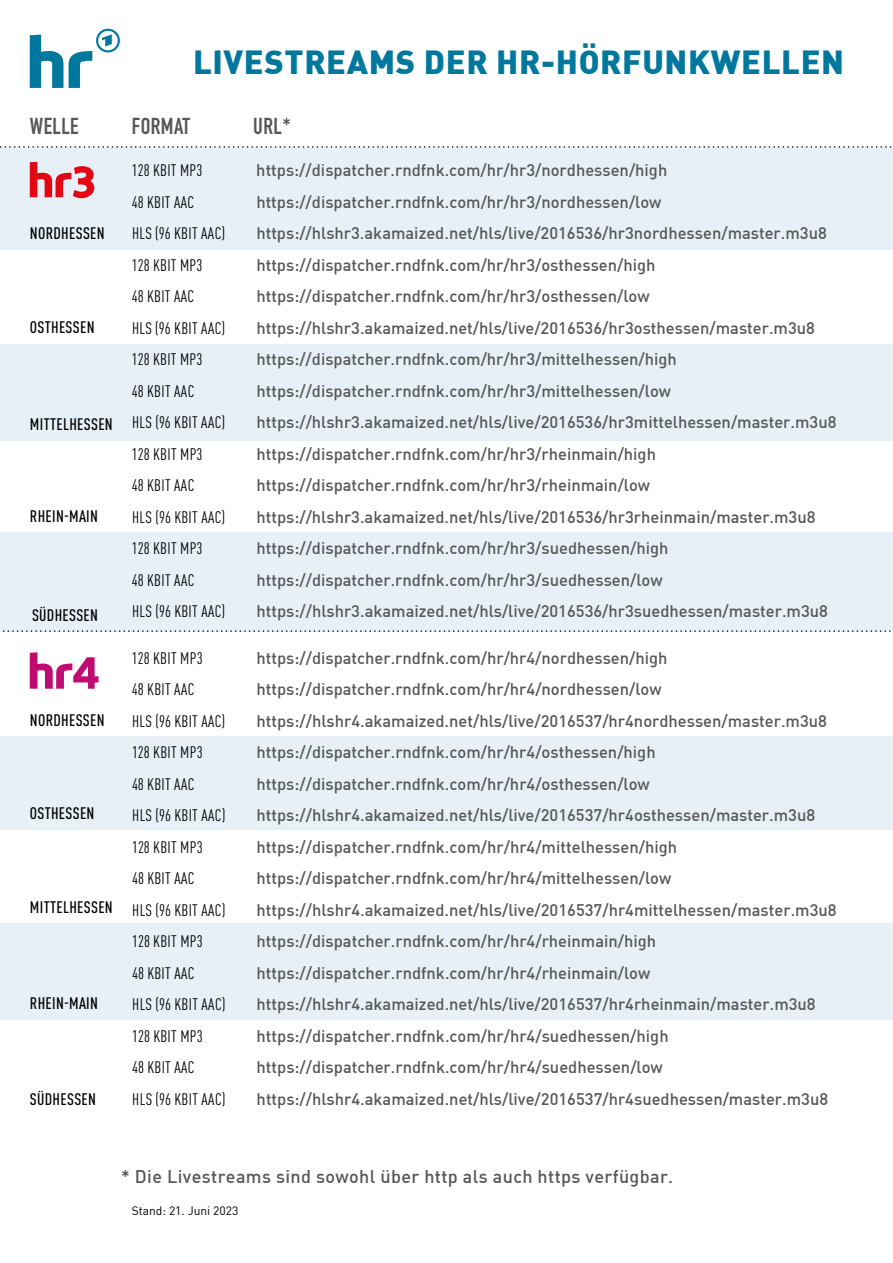
<style>
.page{position:relative;width:893px;height:1263px;background:#fff}
.page>*{position:absolute;margin:0;border:0;box-sizing:border-box;transform-origin:0 0}
.t1{font:900 32.7px "DIN";letter-spacing:.02em;color:#00789d}
.t2{font:700 22.8px "DIN Condensed";letter-spacing:.02em;color:#575756}
.t3{font:500 18px "DIN";letter-spacing:.02em;color:#575756}
.t4{font:500 16.5px "DIN";color:#575756}
.t5{font:condensed 16.5px "DIN Pro";letter-spacing:.02em;color:#000}
.t6{font:500 condensed 16.5px "DIN Pro";letter-spacing:.02em;color:#000}
.t7{font:12px "DIN";color:#000}
</style>
<div class="page">
<div style="left:0;top:147px;width:893px;height:103px;background:#e6f0f6"></div>
<div style="left:0;top:344px;width:893px;height:96px;background:#e6f0f6"></div>
<div style="left:0;top:532px;width:893px;height:99px;background:#e6f0f6"></div>
<div style="left:0;top:736px;width:893px;height:94px;background:#e6f0f6"></div>
<div style="left:0;top:924px;width:893px;height:96px;background:#e6f0f6"></div>
<svg style="left:0;top:146px;width:892px;height:2px"></svg>
<svg style="left:0;top:630px;width:893px;height:2px"></svg>
<svg style="left:30px;top:29px;width:90px;height:59px"></svg>
<svg style="left:30px;top:652px;width:69px;height:37px"></svg>
<svg style="left:30px;top:162px;width:64px;height:36px"></svg>
<h1 class="t1" style="left:193px;top:41px;width:653px">LIVESTREAMS DER HR-HÖRFUNKWELLEN</h1>
<h2 class="t2" style="left:30px;top:111px;width:50px">WELLE</h2>
<h2 class="t2" style="left:132px;top:111px;width:60px">FORMAT</h2>
<h2 class="t2" style="left:253px;top:111px;width:39px">URL*</h2>
<p class="t6" style="left:30px;top:221px;width:76px">NORDHESSEN</p>
<p class="t6" style="left:30px;top:315px;width:66px">OSTHESSEN</p>
<p class="t6" style="left:30px;top:412px;width:84px">MITTELHESSEN</p>
<p class="t6" style="left:30px;top:504px;width:70px">RHEIN-MAIN</p>
<p class="t6" style="left:32px;top:603px;width:68px">SÜDHESSEN</p>
<p class="t6" style="left:30px;top:707px;width:76px">NORDHESSEN</p>
<p class="t6" style="left:30px;top:801px;width:66px">OSTHESSEN</p>
<p class="t6" style="left:30px;top:895px;width:84px">MITTELHESSEN</p>
<p class="t6" style="left:30px;top:991px;width:70px">RHEIN-MAIN</p>
<p class="t6" style="left:30px;top:1087px;width:68px">SÜDHESSEN</p>
<p class="t5" style="left:132px;top:158px;width:72px">128 KBIT MP3</p>
<p class="t4" style="left:256px;top:160px;width:412px">https://dispatcher.rndfnk.com/hr/hr3/nordhessen/high</p>
<p class="t5" style="left:132px;top:190px;width:64px">48 KBIT AAC</p>
<p class="t4" style="left:256px;top:191px;width:407px">https://dispatcher.rndfnk.com/hr/hr3/nordhessen/low</p>
<p class="t5" style="left:132px;top:221px;width:95px">HLS (96 KBIT AAC)</p>
<p class="t4" style="left:256px;top:223px;width:572px">https://hlshr3.akamaized.net/hls/live/2016536/hr3nordhessen/master.m3u8</p>
<p class="t5" style="left:132px;top:253px;width:72px">128 KBIT MP3</p>
<p class="t4" style="left:256px;top:254px;width:401px">https://dispatcher.rndfnk.com/hr/hr3/osthessen/high</p>
<p class="t5" style="left:132px;top:284px;width:64px">48 KBIT AAC</p>
<p class="t4" style="left:256px;top:286px;width:395px">https://dispatcher.rndfnk.com/hr/hr3/osthessen/low</p>
<p class="t5" style="left:132px;top:316px;width:95px">HLS (96 KBIT AAC)</p>
<p class="t4" style="left:256px;top:317px;width:560px">https://hlshr3.akamaized.net/hls/live/2016536/hr3osthessen/master.m3u8</p>
<p class="t5" style="left:132px;top:347px;width:72px">128 KBIT MP3</p>
<p class="t4" style="left:256px;top:349px;width:422px">https://dispatcher.rndfnk.com/hr/hr3/mittelhessen/high</p>
<p class="t5" style="left:132px;top:379px;width:64px">48 KBIT AAC</p>
<p class="t4" style="left:256px;top:380px;width:416px">https://dispatcher.rndfnk.com/hr/hr3/mittelhessen/low</p>
<p class="t5" style="left:132px;top:410px;width:95px">HLS (96 KBIT AAC)</p>
<p class="t4" style="left:256px;top:412px;width:582px">https://hlshr3.akamaized.net/hls/live/2016536/hr3mittelhessen/master.m3u8</p>
<p class="t5" style="left:132px;top:442px;width:72px">128 KBIT MP3</p>
<p class="t4" style="left:256px;top:443px;width:401px">https://dispatcher.rndfnk.com/hr/hr3/rheinmain/high</p>
<p class="t5" style="left:132px;top:473px;width:64px">48 KBIT AAC</p>
<p class="t4" style="left:256px;top:475px;width:395px">https://dispatcher.rndfnk.com/hr/hr3/rheinmain/low</p>
<p class="t5" style="left:132px;top:505px;width:95px">HLS (96 KBIT AAC)</p>
<p class="t4" style="left:256px;top:506px;width:561px">https://hlshr3.akamaized.net/hls/live/2016536/hr3rheinmain/master.m3u8</p>
<p class="t5" style="left:132px;top:536px;width:72px">128 KBIT MP3</p>
<p class="t4" style="left:256px;top:538px;width:414px">https://dispatcher.rndfnk.com/hr/hr3/suedhessen/high</p>
<p class="t5" style="left:132px;top:568px;width:64px">48 KBIT AAC</p>
<p class="t4" style="left:256px;top:569px;width:408px">https://dispatcher.rndfnk.com/hr/hr3/suedhessen/low</p>
<p class="t5" style="left:132px;top:599px;width:95px">HLS (96 KBIT AAC)</p>
<p class="t4" style="left:256px;top:601px;width:573px">https://hlshr3.akamaized.net/hls/live/2016536/hr3suedhessen/master.m3u8</p>
<p class="t5" style="left:132px;top:646px;width:72px">128 KBIT MP3</p>
<p class="t4" style="left:256px;top:647px;width:412px">https://dispatcher.rndfnk.com/hr/hr4/nordhessen/high</p>
<p class="t5" style="left:132px;top:677px;width:64px">48 KBIT AAC</p>
<p class="t4" style="left:256px;top:679px;width:407px">https://dispatcher.rndfnk.com/hr/hr4/nordhessen/low</p>
<p class="t5" style="left:132px;top:709px;width:95px">HLS (96 KBIT AAC)</p>
<p class="t4" style="left:257px;top:710px;width:572px">https://hlshr4.akamaized.net/hls/live/2016537/hr4nordhessen/master.m3u8</p>
<p class="t5" style="left:132px;top:740px;width:72px">128 KBIT MP3</p>
<p class="t4" style="left:257px;top:742px;width:401px">https://dispatcher.rndfnk.com/hr/hr4/osthessen/high</p>
<p class="t5" style="left:132px;top:772px;width:64px">48 KBIT AAC</p>
<p class="t4" style="left:257px;top:773px;width:395px">https://dispatcher.rndfnk.com/hr/hr4/osthessen/low</p>
<p class="t5" style="left:132px;top:803px;width:95px">HLS (96 KBIT AAC)</p>
<p class="t4" style="left:257px;top:805px;width:560px">https://hlshr4.akamaized.net/hls/live/2016537/hr4osthessen/master.m3u8</p>
<p class="t5" style="left:132px;top:835px;width:72px">128 KBIT MP3</p>
<p class="t4" style="left:257px;top:836px;width:422px">https://dispatcher.rndfnk.com/hr/hr4/mittelhessen/high</p>
<p class="t5" style="left:132px;top:866px;width:64px">48 KBIT AAC</p>
<p class="t4" style="left:257px;top:868px;width:416px">https://dispatcher.rndfnk.com/hr/hr4/mittelhessen/low</p>
<p class="t5" style="left:132px;top:898px;width:95px">HLS (96 KBIT AAC)</p>
<p class="t4" style="left:257px;top:899px;width:582px">https://hlshr4.akamaized.net/hls/live/2016537/hr4mittelhessen/master.m3u8</p>
<p class="t5" style="left:132px;top:929px;width:72px">128 KBIT MP3</p>
<p class="t4" style="left:257px;top:931px;width:401px">https://dispatcher.rndfnk.com/hr/hr4/rheinmain/high</p>
<p class="t5" style="left:132px;top:961px;width:64px">48 KBIT AAC</p>
<p class="t4" style="left:257px;top:962px;width:395px">https://dispatcher.rndfnk.com/hr/hr4/rheinmain/low</p>
<p class="t5" style="left:132px;top:992px;width:95px">HLS (96 KBIT AAC)</p>
<p class="t4" style="left:257px;top:994px;width:561px">https://hlshr4.akamaized.net/hls/live/2016537/hr4rheinmain/master.m3u8</p>
<p class="t5" style="left:132px;top:1024px;width:72px">128 KBIT MP3</p>
<p class="t4" style="left:257px;top:1025px;width:414px">https://dispatcher.rndfnk.com/hr/hr4/suedhessen/high</p>
<p class="t5" style="left:132px;top:1055px;width:64px">48 KBIT AAC</p>
<p class="t4" style="left:257px;top:1057px;width:408px">https://dispatcher.rndfnk.com/hr/hr4/suedhessen/low</p>
<p class="t5" style="left:132px;top:1087px;width:95px">HLS (96 KBIT AAC)</p>
<p class="t4" style="left:257px;top:1088px;width:573px">https://hlshr4.akamaized.net/hls/live/2016537/hr4suedhessen/master.m3u8</p>
<p class="t3" style="left:121px;top:1165px;width:554px">* Die Livestreams sind sowohl über http als auch https verfügbar.</p>
<p class="t7" style="left:132px;top:1203px;width:108px">Stand: 21. Juni 2023</p>
</div>
